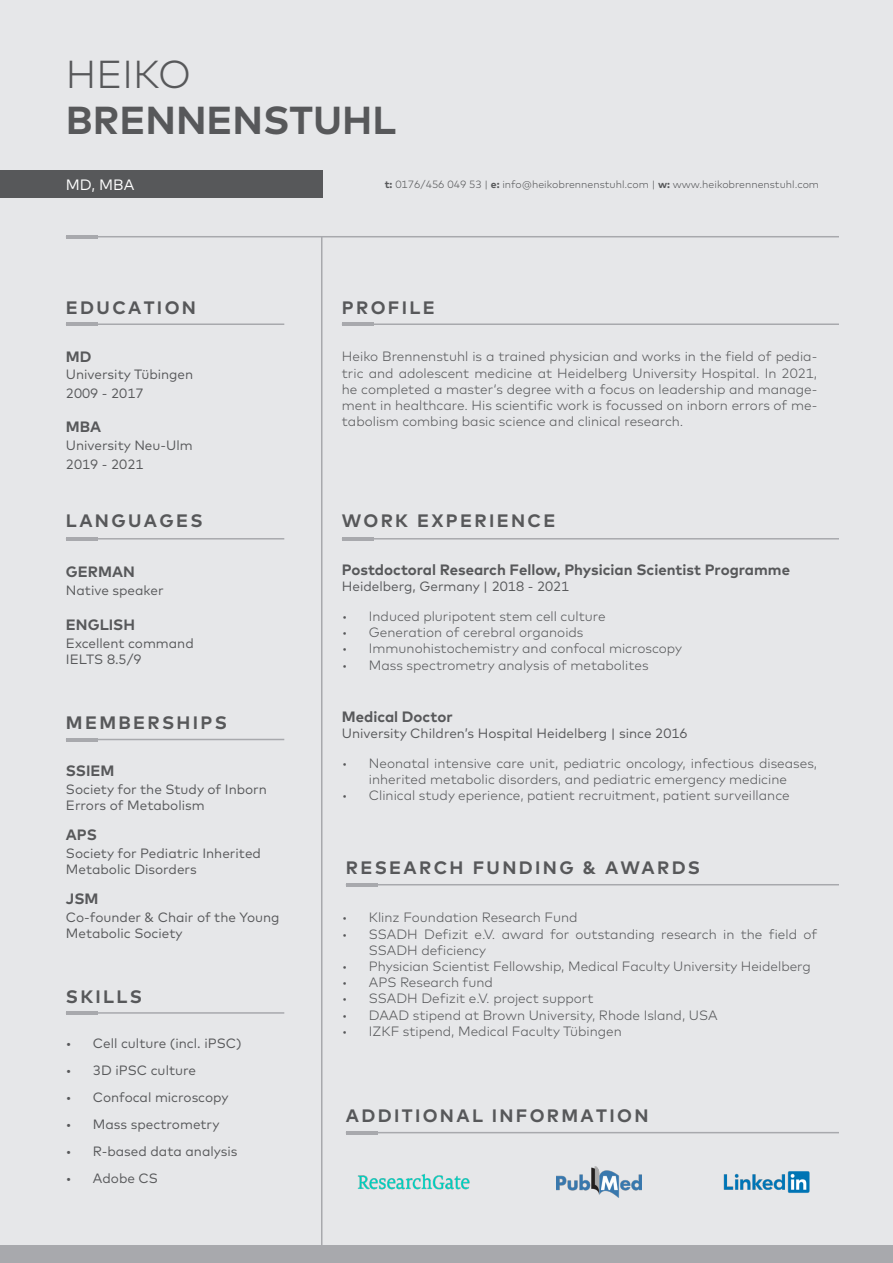
<style>
.page{position:relative;width:893px;height:1263px;background:#e6e7e9}
.page>*{position:absolute;margin:0;border:0;box-sizing:border-box;transform-origin:0 0}
.t1{font:700 39px "Mark";color:#57585a}
.t2{font:300 39px "Mark";color:#57585a}
.t3{font:700 18px "Mark";letter-spacing:.13em;color:#57585a}
.t4{font:700 15px "Mark";color:#57585a}
.t5{font:15px "Mark";color:#fff}
.t6{font:300 13.5px/16.2px "Mark";color:#57585a;text-align:justify}
.t7{font:13.5px/16.2px "Mark";color:#57585a}
.t8{font:300 10.5px "Mark";color:#57585a}
.s1{font-weight:700}
</style>
<div class="page">
<hr style="left:66px;top:236px;width:773px;height:1px;background:#a8a9ad">
<hr style="left:321px;top:237px;width:1px;height:1009px;background:#a8a9ad">
<div style="left:0;top:1245px;width:893px;height:18px;background:#a8a9ad"></div>
<hr style="left:66px;top:235px;width:32px;height:4px;background:#a8a9ad">
<hr style="left:66px;top:1012px;width:218px;height:2px;background:#a8a9ad">
<hr style="left:66px;top:538px;width:218px;height:1px;background:#a8a9ad">
<hr style="left:66px;top:323px;width:218px;height:2px;background:#a8a9ad">
<hr style="left:342px;top:323px;width:497px;height:2px;background:#a8a9ad">
<hr style="left:342px;top:538px;width:497px;height:1px;background:#a8a9ad">
<hr style="left:66px;top:1011px;width:32px;height:4px;background:#a8a9ad">
<hr style="left:66px;top:537px;width:32px;height:4px;background:#a8a9ad">
<hr style="left:66px;top:322px;width:32px;height:4px;background:#a8a9ad">
<hr style="left:342px;top:322px;width:32px;height:4px;background:#a8a9ad">
<hr style="left:342px;top:537px;width:32px;height:4px;background:#a8a9ad">
<div style="left:0;top:170px;width:322px;height:27px;background:#57585a"></div>
<hr style="left:346px;top:884px;width:493px;height:1px;background:#a8a9ad">
<hr style="left:346px;top:883px;width:31px;height:4px;background:#a8a9ad">
<hr style="left:346px;top:1132px;width:493px;height:1px;background:#a8a9ad">
<hr style="left:346px;top:1131px;width:31px;height:3px;background:#a8a9ad">
<img style="left:357px;top:1174px;width:113px;height:16px">
<img style="left:723px;top:1171px;width:87px;height:22px">
<img style="left:556px;top:1167px;width:86px;height:30px">
<hr style="left:66px;top:739px;width:218px;height:1px;background:#a8a9ad">
<hr style="left:66px;top:738px;width:32px;height:3px;background:#a8a9ad">
<p class="t2" style="left:66px;top:50px;width:126px">HEIKO</p>
<p class="t1" style="left:66px;top:95px;width:332px">BRENNENSTUHL</p>
<p class="t5" style="left:66px;top:175px;width:70px">MD, MBA</p>
<p class="t3" style="left:66px;top:296px;width:132px">EDUCATION</p>
<p class="t4" style="left:66px;top:347px;width:27px">MD</p>
<p class="t7" style="left:66px;top:366px;width:129px">University Tübingen</p>
<p class="t7" style="left:66px;top:385px;width:79px">2009 - 2017</p>
<p class="t4" style="left:66px;top:417px;width:37px">MBA</p>
<p class="t7" style="left:66px;top:437px;width:128px">University Neu-Ulm</p>
<p class="t7" style="left:66px;top:456px;width:79px">2019 - 2021</p>
<p class="t3" style="left:66px;top:509px;width:138px">LANGUAGES</p>
<p class="t4" style="left:66px;top:562px;width:70px">GERMAN</p>
<p class="t7" style="left:66px;top:582px;width:99px">Native speaker</p>
<p class="t4" style="left:66px;top:615px;width:71px">ENGLISH</p>
<p class="t7" style="left:66px;top:635px;width:129px">Excellent command</p>
<p class="t7" style="left:66px;top:651px;width:77px">IELTS 8.5/9</p>
<p class="t3" style="left:66px;top:711px;width:163px">MEMBERSHIPS</p>
<p class="t4" style="left:66px;top:761px;width:50px">SSIEM</p>
<p class="t7" style="left:66px;top:781px;width:203px">Society for the Study of Inborn<br>Errors of Metabolism</p>
<p class="t4" style="left:66px;top:825px;width:33px">APS</p>
<p class="t7" style="left:66px;top:845px;width:197px">Society for Pediatric Inherited<br>Metabolic Disorders</p>
<p class="t4" style="left:66px;top:889px;width:34px">JSM</p>
<p class="t7" style="left:66px;top:909px;width:215px">Co-founder &amp; Chair of the Young<br>Metabolic Society</p>
<p class="t3" style="left:66px;top:984px;width:77px">SKILLS</p>
<p class="t7" style="left:66px;top:1034px;width:177px">• Cell culture (incl. iPSC)</p>
<p class="t7" style="left:66px;top:1061px;width:132px">• 3D iPSC culture</p>
<p class="t7" style="left:66px;top:1088px;width:164px">• Confocal microscopy</p>
<p class="t7" style="left:66px;top:1115px;width:155px">• Mass spectrometry</p>
<p class="t7" style="left:66px;top:1142px;width:173px">• R-based data analysis</p>
<p class="t7" style="left:66px;top:1169px;width:94px">• Adobe CS</p>
<p class="t8" style="left:385px;top:178px;width:436px"><span class="s1">t:</span> 0176/456 049 53 | <span class="s1">e:</span> info@heikobrennenstuhl.com | <span class="s1">w:</span> www.heikobrennenstuhl.com</p>
<p class="t3" style="left:342px;top:296px;width:94px">PROFILE</p>
<p class="t6" style="left:342px;top:349px;width:477px">Heiko Brennenstuhl is a trained physician and works in the field of pedia&shy;tric and adolescent medicine at Heidelberg University Hospital. In 2021, he completed a master‘s degree with a focus on leadership and manage&shy;ment in healthcare. His scientific work is focussed on inborn errors of me&shy;tabolism combing basic science and clinical research.</p>
<p class="t3" style="left:342px;top:509px;width:215px">WORK EXPERIENCE</p>
<p class="t4" style="left:342px;top:560px;width:450px">Postdoctoral Research Fellow, Physician Scientist Programme</p>
<p class="t7" style="left:342px;top:578px;width:229px">Heidelberg, Germany | 2018 - 2021</p>
<p class="t6" style="left:342px;top:608px;width:265px">• Induced pluripotent stem cell culture</p>
<p class="t6" style="left:342px;top:624px;width:243px">• Generation of cerebral organoids</p>
<p class="t6" style="left:342px;top:640px;width:342px">• Immunohistochemistry and confocal microscopy</p>
<p class="t6" style="left:342px;top:656px;width:308px">• Mass spectrometry analysis of metabolites</p>
<p class="t4" style="left:342px;top:707px;width:112px">Medical Doctor</p>
<p class="t7" style="left:342px;top:725px;width:347px">University Children’s Hospital Heidelberg | since 2016</p>
<p class="t6" style="left:342px;top:755px;width:477px;text-align:center">• Neonatal intensive care unit, pediatric oncology, infectious diseases, inherited metabolic disorders, and pediatric emergency medicine</p>
<p class="t6" style="left:342px;top:787px;width:449px">• Clinical study eperience, patient recruitment, patient surveillance</p>
<p class="t3" style="left:346px;top:856px;width:356px">RESEARCH FUNDING &amp; AWARDS</p>
<p class="t6" style="left:342px;top:909px;width:237px">• Klinz Foundation Research Fund</p>
<p class="t6" style="left:369px;top:926px;width:450px;text-indent:-27px">• SSADH Defizit e.V. award for outstanding research in the field of<br>SSADH deficiency</p>
<p class="t6" style="left:342px;top:958px;width:470px">• Physician Scientist Fellowship, Medical Faculty University Heidelberg</p>
<p class="t6" style="left:342px;top:974px;width:153px">• APS Research fund</p>
<p class="t6" style="left:342px;top:990px;width:253px">• SSADH Defizit e.V. project support</p>
<p class="t6" style="left:342px;top:1007px;width:377px">• DAAD stipend at Brown University, Rhode Island, USA</p>
<p class="t6" style="left:342px;top:1023px;width:282px">• IZKF stipend, Medical Faculty Tübingen</p>
<p class="t3" style="left:346px;top:1104px;width:304px">ADDITIONAL INFORMATION</p>
</div>
